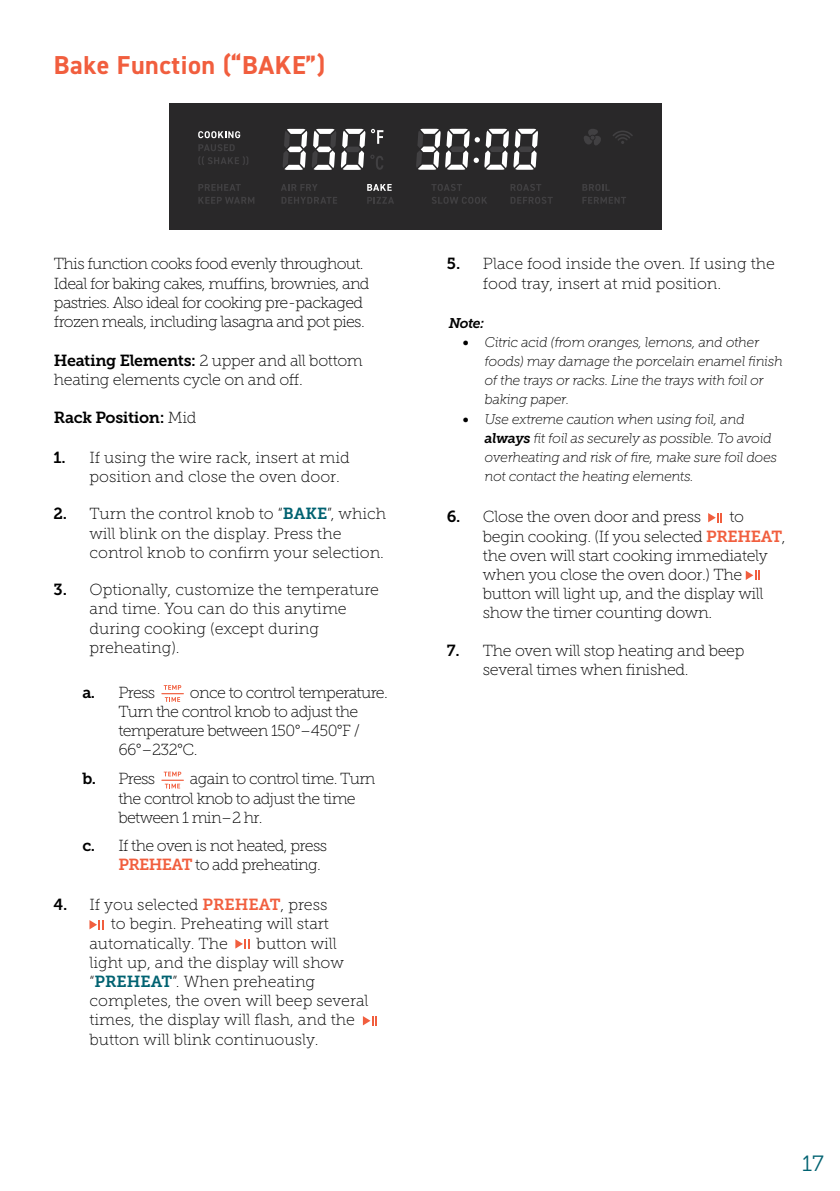
<style>
.page{position:relative;width:840px;height:1191px;background:#fff}
.page>*{position:absolute;margin:0;border:0;box-sizing:border-box;transform-origin:0 0}
.t1{font:700 26px "DIN2014";letter-spacing:.02em;color:#f15e3e}
.t2{font:22px "Museo Slab 300";color:#006271}
.t3{font:16px/19.2px "Museo Slab 100";color:#000}
.t4{font:16px/19.2px "Museo Slab 100";letter-spacing:-.04em;color:#000}
.t5{font:16px/19.2px "Museo Slab 100";letter-spacing:-.02em;color:#000}
.t6{font:16px "Museo Slab 700";letter-spacing:-.02em;color:#000}
.t7{font:italic 14px/19.2px "Museo Slab 100";letter-spacing:-.02em;color:#000}
.t8{font:italic 14px "Museo Slab 700";color:#000}
.s1{font-family:"Museo Slab 700"}
.s2{font-family:"Museo Slab 100"}
.s3{font-family:"Museo Slab 700";color:#006271}
.s4{font-family:"Museo Slab 700";color:#f15e3e}
.s5{font-family:"Museo Slab 700";font-style:normal}
</style>
<div class="page">
<svg style="left:89px;top:920px;width:15px;height:9px"></svg>
<svg style="left:235px;top:939px;width:14px;height:9px"></svg>
<svg style="left:363px;top:1016px;width:14px;height:9px"></svg>
<svg style="left:708px;top:513px;width:14px;height:9px"></svg>
<svg style="left:745px;top:570px;width:14px;height:10px"></svg>
<svg style="left:161px;top:685px;width:23px;height:17px"></svg>
<hr style="left:161px;top:779px;width:23px;height:2px;background:#f15e3e">
<svg style="left:164px;top:771px;width:17px;height:5px"></svg>
<svg style="left:165px;top:783px;width:15px;height:5px"></svg>
<div style="left:169px;top:103px;width:492px;height:126px;background:#292829"></div>
<svg style="left:416px;top:129px;width:121px;height:41px"></svg>
<svg style="left:283px;top:129px;width:100px;height:41px"></svg>
<svg style="left:613px;top:130px;width:19px;height:14px"></svg>
<svg style="left:198px;top:131px;width:42px;height:7px"></svg>
<svg style="left:198px;top:184px;width:43px;height:7px"></svg>
<svg style="left:198px;top:197px;width:56px;height:7px"></svg>
<svg style="left:281px;top:184px;width:36px;height:7px"></svg>
<svg style="left:281px;top:197px;width:56px;height:7px"></svg>
<svg style="left:367px;top:184px;width:24px;height:7px"></svg>
<svg style="left:367px;top:197px;width:27px;height:7px"></svg>
<svg style="left:431px;top:184px;width:30px;height:7px"></svg>
<svg style="left:432px;top:197px;width:55px;height:7px"></svg>
<svg style="left:510px;top:184px;width:31px;height:7px"></svg>
<svg style="left:510px;top:197px;width:42px;height:7px"></svg>
<svg style="left:582px;top:184px;width:27px;height:7px"></svg>
<svg style="left:582px;top:197px;width:43px;height:7px"></svg>
<svg style="left:198px;top:144px;width:50px;height:21px"></svg>
<svg style="left:584px;top:129px;width:17px;height:16px"></svg>
<h1 class="t1" style="left:54px;top:48px;width:272px">Bake Function (“BAKE”)</h1>
<p class="t4" style="left:54px;top:254px;width:317px">This function cooks food evenly throughout.<br>Ideal for baking cakes, muffins, brownies, and pastries. Also ideal for cooking pre-packaged frozen meals, including lasagna and pot pies.</p>
<p class="t5" style="left:54px;top:350px;width:310px"><span class="s1">Heating Elements:</span> 2 upper and all bottom heating elements cycle on and off.</p>
<p class="t6" style="left:54px;top:408px;width:144px">Rack Position: <span class="s2">Mid</span></p>
<p class="t3" style="left:89px;top:448px;width:262px;text-indent:-36px"><span class="s1">1.</span> If using the wire rack, insert at mid position and close the oven door.</p>
<p class="t3" style="left:89px;top:504px;width:298px;text-indent:-36px"><span class="s1">2.</span> Turn the control knob to “<span class="s3">BAKE</span>”, which will blink on the display. Press the control knob to confirm your selection.</p>
<p class="t3" style="left:89px;top:580px;width:291px;text-indent:-36px"><span class="s1">3.</span> Optionally, customize the temperature and time. You can do this anytime during cooking (except during preheating).</p>
<p class="t4" style="left:118px;top:683px;width:271px;text-indent:71px">once to control temperature.<br>Turn the control knob to adjust the temperature between 150°–450°F /<br>66°–232°C.</p>
<p class="t5" style="left:82px;top:769px;width:74px"><span class="s1">b.</span> Press</p>
<p class="t5" style="left:82px;top:683px;width:74px"><span class="s1">a.</span> Press</p>
<p class="t4" style="left:118px;top:769px;width:258px;text-indent:71px">again to control time. Turn the control knob to adjust the time between 1 min–2 hr.</p>
<p class="t4" style="left:118px;top:836px;width:210px;text-indent:-36px"><span class="s1">c.</span> If the oven is not heated, press<br><span class="s4">PREHEAT</span> to add preheating.</p>
<p class="t3" style="left:53px;top:895px;width:275px"><span class="s1">4.</span> If you selected <span class="s4">PREHEAT</span>, press</p>
<p class="t3" style="left:111px;top:914px;width:219px">to begin. Preheating will start</p>
<p class="t5" style="left:89px;top:933px;width:140px">automatically. The</p>
<p class="t3" style="left:89px;top:933px;width:280px;text-indent:167px">button will light up, and the display will show “<span class="s3">PREHEAT</span>”. When preheating completes, the oven will beep several times, the display will flash, and the button will blink continuously.</p>
<p class="t3" style="left:482px;top:254px;width:293px;text-indent:-36px"><span class="s1">5.</span> Place food inside the oven. If using the food tray, insert at mid position.</p>
<p class="t8" style="left:448px;top:315px;width:37px">Note:</p>
<p class="t7" style="left:484px;top:332px;width:300px;text-indent:-22px"><span class="s5">•</span> Citric acid (from oranges, lemons, and other foods) may damage the porcelain enamel finish of the trays or racks. Line the trays with foil or baking paper.</p>
<p class="t7" style="left:484px;top:409px;width:294px;text-indent:-22px"><span class="s5">•</span> Use extreme caution when using foil, and <span class="s1">always</span> fit foil as securely as possible. To avoid overheating and risk of fire, make sure foil does not contact the heating elements.</p>
<p class="t5" style="left:446px;top:507px;width:255px"><span class="s1">6.</span> Close the oven door and press</p>
<p class="t5" style="left:482px;top:507px;width:304px;text-indent:246px">to begin cooking. (If you selected <span class="s4">PREHEAT</span>, the oven will start cooking immediately when you close the oven door.) The button will light up, and the display will show the timer counting down.</p>
<p class="t5" style="left:482px;top:640px;width:263px;text-indent:-36px"><span class="s1">7.</span> The oven will stop heating and beep several times when finished.</p>
<h2 class="t2" style="left:801px;top:1151px;width:23px">17</h2>
</div>
